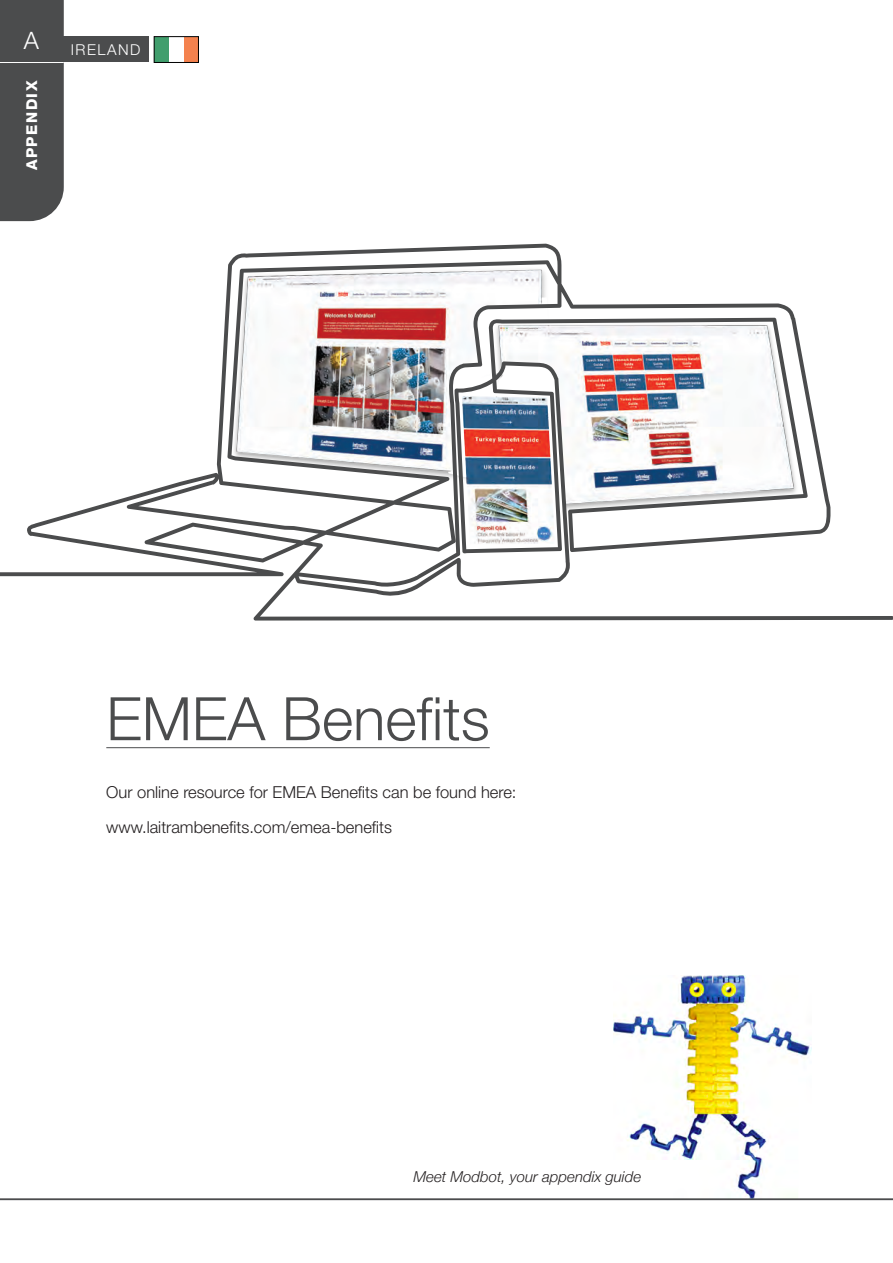
<style>
.page{position:relative;width:893px;height:1263px;background:#fff}
.page>*{position:absolute;margin:0;border:0;box-sizing:border-box;transform-origin:0 0}
.t1{font:300 60px "Helvetica Neue";color:#4b4c4d}
.t2{font:300 24px "Helvetica Neue";color:#fff}
.t3{font:300 16.5px/35.2px "Helvetica Neue";color:#231f20}
.t4{font:italic 300 15px "Helvetica Neue";color:#231f20}
.t5{font:800 15px "Helvetica Neue";letter-spacing:.1em;color:#fff}
.t6{font:300 15px "Helvetica Neue";letter-spacing:.1em;color:#fff}
</style>
<div class="page">
<div style="left:62px;top:37px;width:87px;height:25px;background:#4b4c4d"></div>
<div style="left:154px;top:37px;width:15px;height:25px;background:#419e6d"></div>
<div style="left:184px;top:37px;width:14px;height:25px;background:#f4824e"></div>
<div style="left:154px;top:36px;width:45px;height:27px;border:1px solid #000"></div>
<hr style="left:0;top:1198px;width:893px;height:2px;background:#4b4c4d">
<hr style="left:106px;top:747px;width:384px;height:1px;background:#4b4c4d">
<img style="left:614px;top:976px;width:197px;height:222px">
<svg style="left:0;top:244px;width:893px;height:376px"></svg>
<div style="left:0;top:0;width:64px;height:221px;background:#4b4c4d"></div>
<h2 class="t2" style="left:24px;top:26px;width:17px">A</h2>
<p class="t5" style="left:23px;top:170px;width:91px;rotate:-90deg">APPENDIX</p>
<p class="t6" style="left:71px;top:41px;width:71px">IRELAND</p>
<h1 class="t1" style="left:106px;top:682px;width:385px">EMEA Benefits</h1>
<p class="t3" style="left:106px;top:774px;width:412px">Our online resource for EMEA Benefits can be found here: www.laitrambenefits.com/emea-benefits</p>
<p class="t4" style="left:414px;top:1165px;width:229px">Meet Modbot, your appendix guide</p>
</div>
